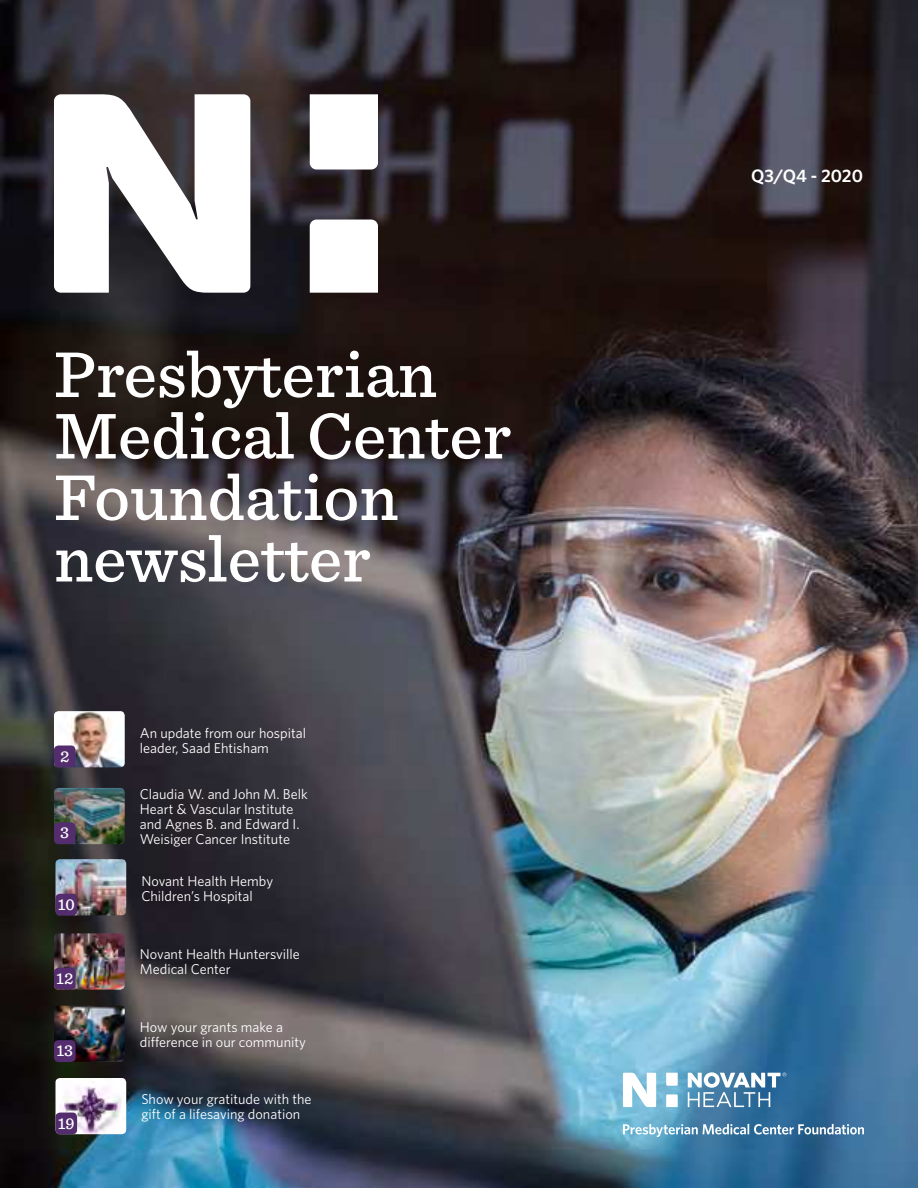
<style>
.page{position:relative;width:918px;height:1188px;background:#fff}
.page>*{position:absolute;margin:0;border:0;box-sizing:border-box;transform-origin:0 0}
.t1{font:500 67.5px/61.5px "Sentinel";color:#fff}
.t2{font:600 18px "Whitney";color:#fff}
.t3{font:500 16.5px "Sentinel";color:#fff}
.t4{font:14.25px/15px "Whitney";color:#fff}
</style>
<div class="page">
<img style="left:0;top:0;width:918px;height:1188px">
<svg style="left:54px;top:94px;width:196px;height:199px"></svg>
<svg style="left:310px;top:94px;width:68px;height:76px"></svg>
<svg style="left:310px;top:220px;width:68px;height:73px"></svg>
<img style="left:54px;top:711px;width:71px;height:56px">
<div style="left:54px;top:746px;width:22px;height:21px;background:#532d6d;border-radius:5px"></div>
<img style="left:54px;top:788px;width:71px;height:56px">
<div style="left:54px;top:822px;width:22px;height:22px;background:#532d6d;border-radius:5px"></div>
<img style="left:54px;top:933px;width:71px;height:57px">
<div style="left:54px;top:968px;width:22px;height:22px;background:#532d6d;border-radius:5px"></div>
<img style="left:56px;top:859px;width:70px;height:56px">
<div style="left:56px;top:894px;width:21px;height:22px;background:#532d6d;border-radius:5px"></div>
<img style="left:54px;top:1006px;width:71px;height:56px">
<div style="left:54px;top:1040px;width:22px;height:22px;background:#532d6d;border-radius:5px"></div>
<img style="left:56px;top:1078px;width:70px;height:56px">
<div style="left:56px;top:1113px;width:21px;height:21px;background:#532d6d;border-radius:5px"></div>
<svg style="left:623px;top:1124px;width:241px;height:13px;background:#77a3c0"></svg>
<svg style="left:623px;top:1073px;width:55px;height:34px"></svg>
<svg style="left:688px;top:1072px;width:98px;height:35px"></svg>
<h1 class="t1" style="left:54px;top:346px;width:459px">Presbyterian<br>Medical Center<br>Foundation newsletter</h1>
<p class="t3" style="left:60px;top:748px;width:11px">2</p>
<p class="t3" style="left:60px;top:825px;width:11px">3</p>
<p class="t3" style="left:58px;top:897px;width:19px">10</p>
<p class="t3" style="left:56px;top:971px;width:19px">12</p>
<p class="t3" style="left:56px;top:1043px;width:18px">13</p>
<p class="t3" style="left:58px;top:1115px;width:18px">19</p>
<p class="t4" style="left:140px;top:726px;width:168px">An update from our hospital leader, Saad Ehtisham</p>
<p class="t4" style="left:140px;top:787px;width:169px">Claudia W. and John M. Belk<br>Heart &amp; Vascular Institute and Agnes B. and Edward I.<br>Weisiger Cancer Institute</p>
<p class="t4" style="left:141px;top:874px;width:133px">Novant Health Hemby<br>Children’s Hospital</p>
<p class="t4" style="left:140px;top:948px;width:162px">Novant Health Huntersville<br>Medical Center</p>
<p class="t4" style="left:140px;top:1020px;width:168px">How your grants make a difference in our community</p>
<p class="t4" style="left:141px;top:1093px;width:172px">Show your gratitude with the gift of a lifesaving donation</p>
<p class="t2" style="left:751px;top:167px;width:113px">Q3/Q4 - 2020</p>
</div>
